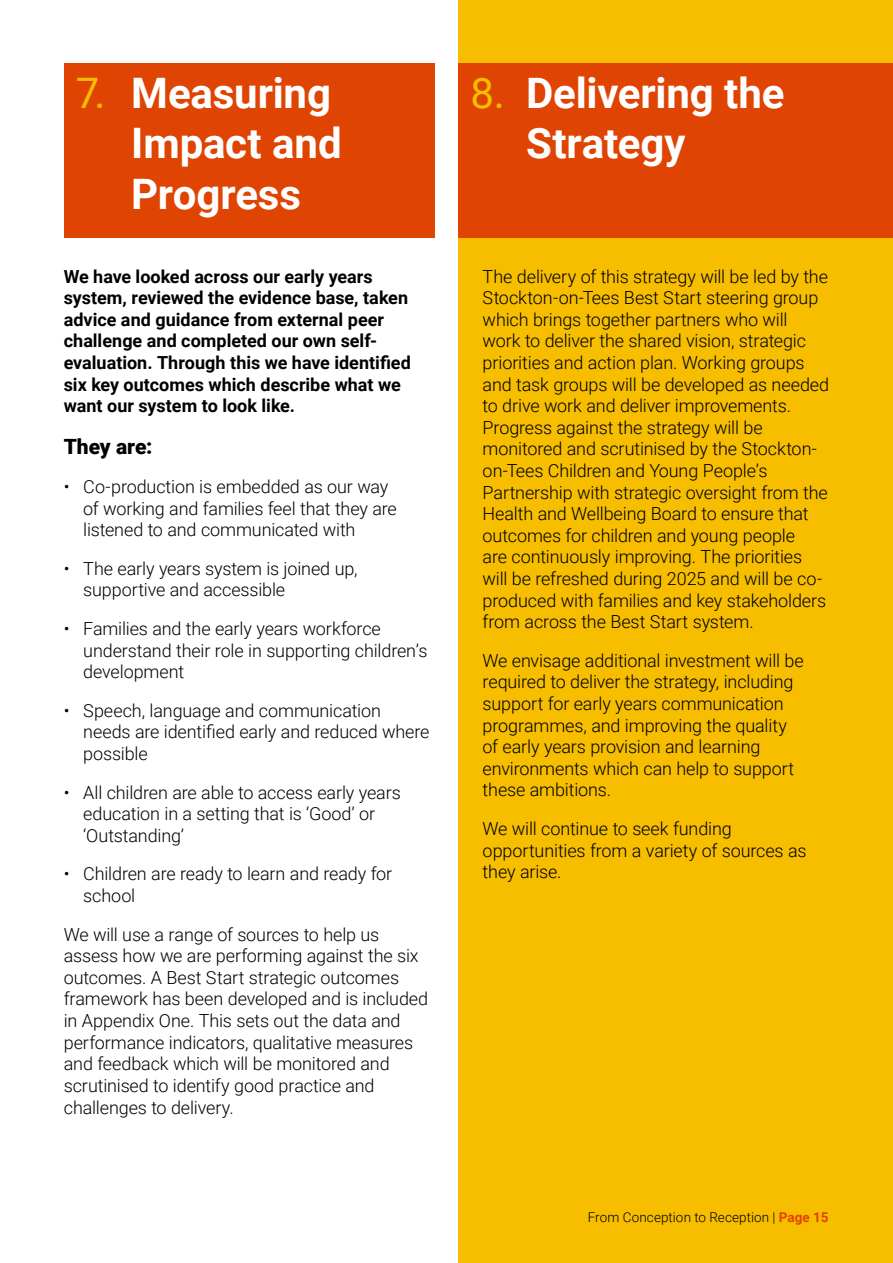
<style>
.page{position:relative;width:893px;height:1263px;background:#fff}
.page>*{position:absolute;margin:0;border:0;box-sizing:border-box;transform-origin:0 0}
.t1{font:700 42px/50.4px "Roboto";letter-spacing:-.005em;color:#fff}
.t2{font:900 21px "Roboto";color:#000}
.t3{font:300 18px/21.6px "Roboto";letter-spacing:-.01em;color:#000}
.t4{font:700 18px/21.6px "Roboto";color:#000}
.t5{font:300 13.5px "Roboto";letter-spacing:.01em;color:#000}
.s1{font-weight:400;color:#f7be00}
.s2{font-weight:700;color:#e04403}
</style>
<div class="page">
<div style="left:459px;top:0;width:434px;height:1263px;background:#f7be00"></div>
<div style="left:64px;top:64px;width:370px;height:174px;background:#e04403"></div>
<div style="left:459px;top:64px;width:434px;height:174px;background:#e04403"></div>
<h1 class="t1" style="left:131px;top:66px;width:212px;text-indent:-55px"><span class="s1">7.</span> Measuring<br>Impact and<br>Progress</h1>
<h1 class="t1" style="left:526px;top:66px;width:260px;text-indent:-56px"><span class="s1">8.</span> Delivering the<br>Strategy</h1>
<p class="t4" style="left:64px;top:265px;width:349px">We have looked across our early years system, reviewed the evidence base, taken advice and guidance from external peer challenge and completed our own self&shy;evaluation. Through this we have identified six key outcomes which describe what we want our system to look like.</p>
<p class="t2" style="left:64px;top:432px;width:90px">They are:</p>
<p class="t3" style="left:83px;top:475px;width:315px;text-indent:-19px">• Co-production is embedded as our way of working and families feel that they are listened to and communicated with</p>
<p class="t3" style="left:83px;top:557px;width:276px;text-indent:-19px">• The early years system is joined up, supportive and accessible</p>
<p class="t3" style="left:83px;top:617px;width:346px;text-indent:-19px">• Families and the early years workforce understand their role in supporting children’s development</p>
<p class="t3" style="left:83px;top:699px;width:348px;text-indent:-19px">• Speech, language and communication needs are identified early and reduced where possible</p>
<p class="t3" style="left:83px;top:781px;width:319px;text-indent:-19px">• All children are able to access early years education in a setting that is ‘Good’ or ‘Outstanding’</p>
<p class="t3" style="left:83px;top:862px;width:310px;text-indent:-19px">• Children are ready to learn and ready for school</p>
<p class="t3" style="left:64px;top:923px;width:366px">We will use a range of sources to help us assess how we are performing against the six outcomes. A Best Start strategic outcomes framework has been developed and is included in Appendix One. This sets out the data and performance indicators, qualitative measures and feedback which will be monitored and scrutinised to identify good practice and challenges to delivery.</p>
<p class="t3" style="left:483px;top:265px;width:348px">The delivery of this strategy will be led by the Stockton-on-Tees Best Start steering group which brings together partners who will work to deliver the shared vision, strategic priorities and action plan. Working groups and task groups will be developed as needed to drive work and deliver improvements.<br>Progress against the strategy will be monitored and scrutinised by the Stockton&shy;on-Tees Children and Young People’s Partnership with strategic oversight from the Health and Wellbeing Board to ensure that outcomes for children and young people<br>are continuously improving. The priorities will be refreshed during 2025 and will be co&shy;produced with families and key stakeholders from across the Best Start system.</p>
<p class="t3" style="left:483px;top:649px;width:323px">We envisage additional investment will be required to deliver the strategy, including support for early years communication programmes, and improving the quality of early years provision and learning environments which can help to support these ambitions.</p>
<p class="t3" style="left:483px;top:817px;width:325px">We will continue to seek funding opportunities from a variety of sources as they arise.</p>
<p class="t5" style="left:588px;top:1207px;width:242px">From Conception to Reception | <span class="s2">Page 15</span></p>
</div>
